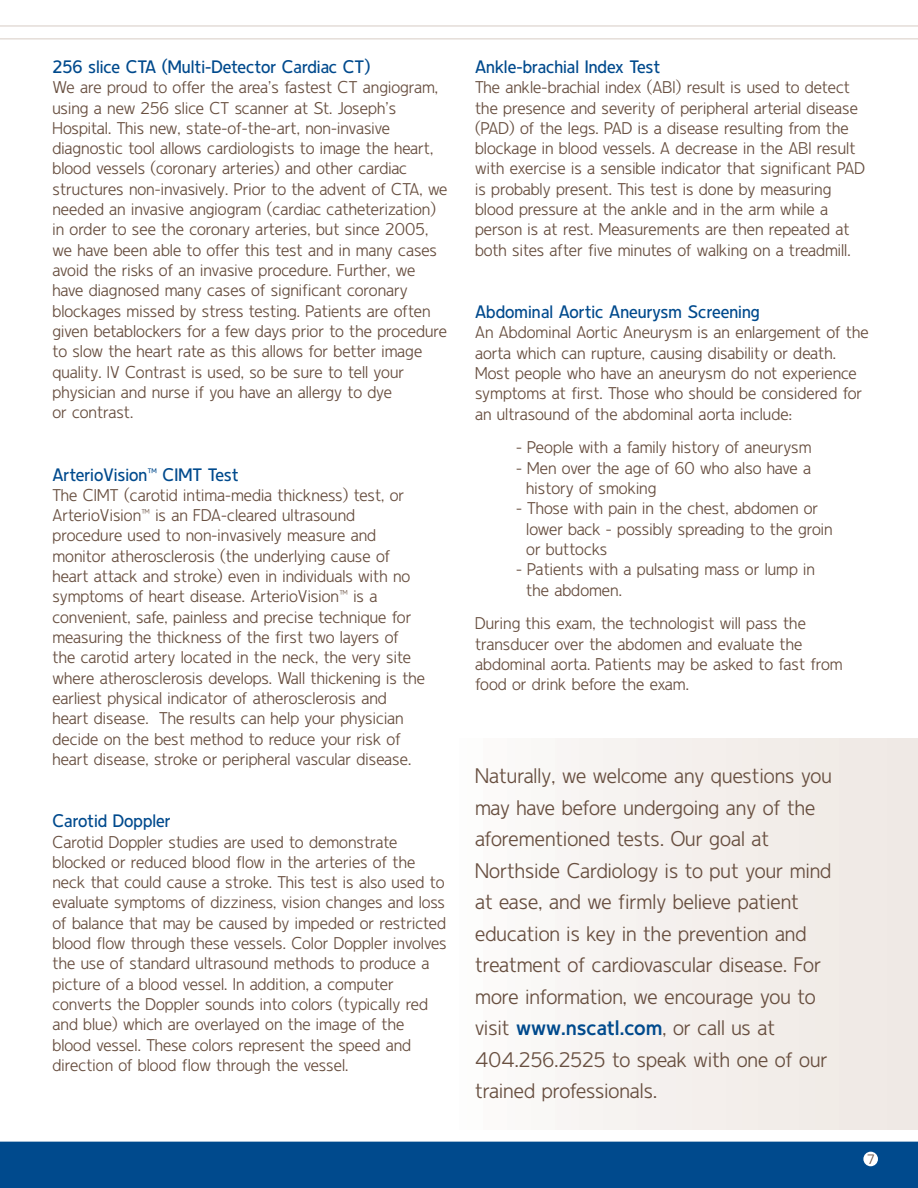
<style>
.page{position:relative;width:918px;height:1188px;background:#fff}
.page>*{position:absolute;margin:0;border:0;box-sizing:border-box;transform-origin:0 0}
.t1{font:300 21px/31.5px "Duty";color:#684f40}
.t2{font:18px "Duty";color:#004a8d}
.t3{font:300 16.95px/20.2px "Duty";color:#684f40}
.t4{font:300 13.5px "Duty";color:#684f40}
.s1{font-weight:700;color:#004a8d}
</style>
<div class="page">
<div style="left:449px;top:739px;width:469px;height:390px;background:linear-gradient(to right,#fcfbfb,#eee7e2)"></div>
<svg style="left:0;top:1108px;width:918px;height:80px;fill:#004a8d"></svg>
<div style="left:863px;top:1152px;width:15px;height:14px;background:#fff;border-radius:50%"></div>
<svg style="left:0;top:26px;width:918px;height:14px"></svg>
<p class="t2" style="left:53px;top:60px;width:319px">256 slice CTA (Multi-Detector Cardiac CT)</p>
<p class="t3" style="left:53px;top:79px;width:397px">We are proud to offer the area’s fastest CT angiogram, using a new 256 slice CT scanner at St. Joseph’s Hospital. This new, state-of-the-art, non-invasive diagnostic tool allows cardiologists to image the heart, blood vessels (coronary arteries) and other cardiac structures non-invasively. Prior to the advent of CTA, we needed an invasive angiogram (cardiac catheterization) in order to see the coronary arteries, but since 2005, we have been able to offer this test and in many cases avoid the risks of an invasive procedure. Further, we have diagnosed many cases of significant coronary blockages missed by stress testing. Patients are often given betablockers for a few days prior to the procedure to slow the heart rate as this allows for better image quality. IV Contrast is used, so be sure to tell your physician and nurse if you have an allergy to dye<br>or contrast.</p>
<p class="t2" style="left:53px;top:468px;width:188px">ArterioVision™ CIMT Test</p>
<p class="t3" style="left:53px;top:486px;width:374px">The CIMT (carotid intima-media thickness) test, or ArterioVision™ is an FDA-cleared ultrasound procedure used to non-invasively measure and monitor atherosclerosis (the underlying cause of heart attack and stroke) even in individuals with no symptoms of heart disease. ArterioVision™ is a convenient, safe, painless and precise technique for measuring the thickness of the first two layers of the carotid artery located in the neck, the very site where atherosclerosis develops. Wall thickening is the earliest physical indicator of atherosclerosis and heart disease. The results can help your physician decide on the best method to reduce your risk of heart disease, stroke or peripheral vascular disease.</p>
<p class="t2" style="left:53px;top:815px;width:120px">Carotid Doppler</p>
<p class="t3" style="left:53px;top:833px;width:396px">Carotid Doppler studies are used to demonstrate blocked or reduced blood flow in the arteries of the neck that could cause a stroke. This test is also used to evaluate symptoms of dizziness, vision changes and loss of balance that may be caused by impeded or restricted blood flow through these vessels. Color Doppler involves the use of standard ultrasound methods to produce a picture of a blood vessel. In addition, a computer converts the Doppler sounds into colors (typically red and blue) which are overlayed on the image of the blood vessel. These colors represent the speed and direction of blood flow through the vessel.</p>
<p class="t2" style="left:475px;top:60px;width:187px">Ankle-brachial Index Test</p>
<p class="t3" style="left:475px;top:79px;width:392px">The ankle-brachial index (ABI) result is used to detect the presence and severity of peripheral arterial disease (PAD) of the legs. PAD is a disease resulting from the blockage in blood vessels. A decrease in the ABI result with exercise is a sensible indicator that significant PAD is probably present. This test is done by measuring blood pressure at the ankle and in the arm while a person is at rest. Measurements are then repeated at both sites after five minutes of walking on a treadmill.</p>
<p class="t2" style="left:475px;top:305px;width:286px">Abdominal Aortic Aneurysm Screening</p>
<p class="t3" style="left:475px;top:324px;width:395px">An Abdominal Aortic Aneurysm is an enlargement of the aorta which can rupture, causing disability or death.<br>Most people who have an aneurysm do not experience symptoms at first. Those who should be considered for an ultrasound of the abdominal aorta include:</p>
<p class="t3" style="left:516px;top:439px;width:297px">- People with a family history of aneurysm</p>
<p class="t3" style="left:526px;top:459px;width:287px;text-indent:-10px">- Men over the age of 60 who also have a history of smoking</p>
<p class="t3" style="left:526px;top:500px;width:308px;text-indent:-10px">- Those with pain in the chest, abdomen or lower back – possibly spreading to the groin or buttocks</p>
<p class="t3" style="left:526px;top:561px;width:290px;text-indent:-10px">- Patients with a pulsating mass or lump in the abdomen.</p>
<p class="t3" style="left:475px;top:615px;width:369px">During this exam, the technologist will pass the transducer over the abdomen and evaluate the abdominal aorta. Patients may be asked to fast from food or drink before the exam.</p>
<p class="t1" style="left:475px;top:762px;width:358px">Naturally, we welcome any questions you may have before undergoing any of the aforementioned tests. Our goal at Northside Cardiology is to put your mind at ease, and we firmly believe patient education is key in the prevention and treatment of cardiovascular disease. For more information, we encourage you to visit <span class="s1">www.nscatl.com</span>, or call us at 404.256.2525 to speak with one of our trained professionals.</p>
<p class="t4" style="left:867px;top:1155px;width:9px">7</p>
</div>
